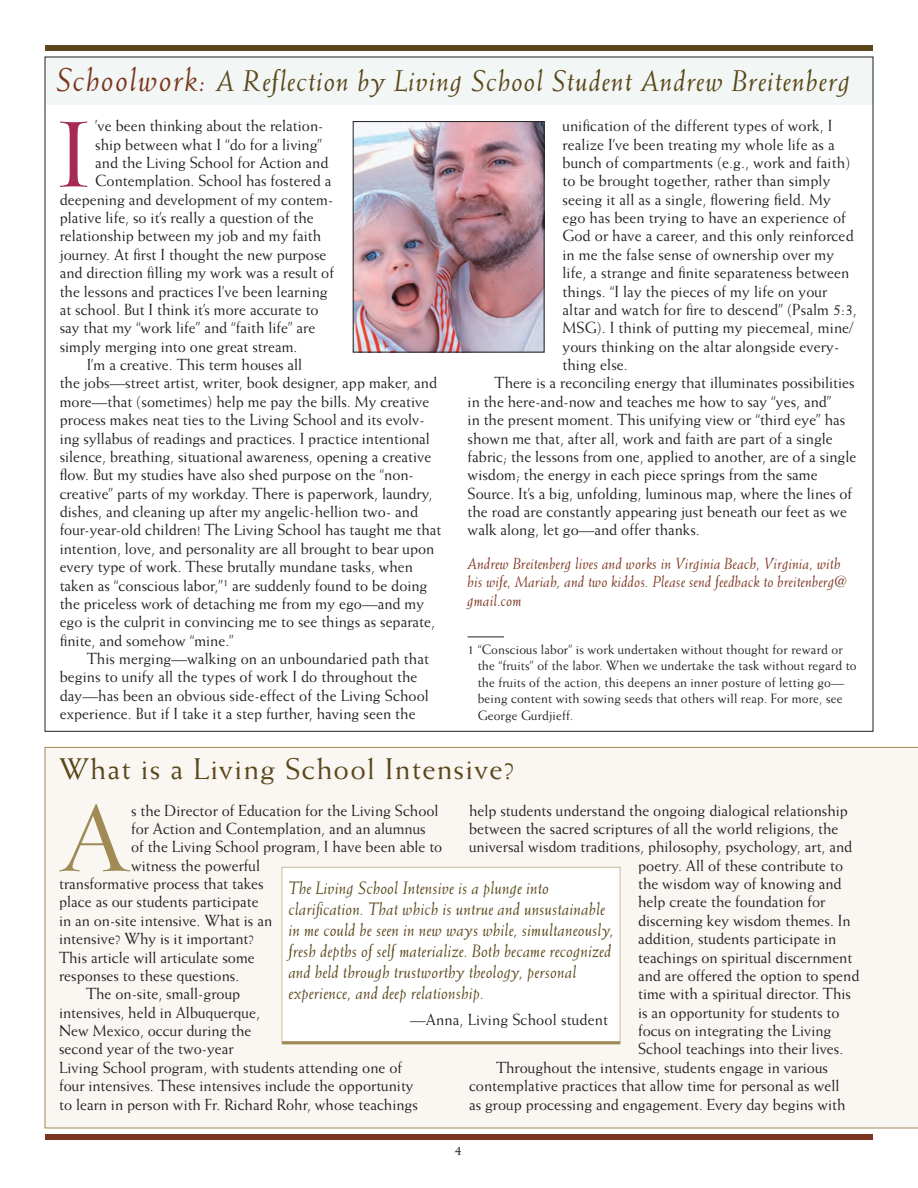
<style>
.page{position:relative;width:918px;height:1188px;background:#fff}
.page>*{position:absolute;margin:0;border:0;box-sizing:border-box;transform-origin:0 0}
.Body_Text{font:102.15px "Requiem Display";color:#a08b57}
.Drop_Cap_body_text{font:101.1px "Requiem Display";color:#a52a56}
.Heading_Text{font:italic 30px "Weiss Std";letter-spacing:.03em;color:#5a471a}
.Body_Text-2{font:30px "Weiss Std";letter-spacing:.04em;color:#5a471a}
.t1{font:italic 18px/21px "Weiss Std";letter-spacing:.01em;color:#5a471a}
.Body_Text-3{font:16.2px/18.3px "Weiss Std";color:#231f20}
.Drop_Cap_body_text-2{font:16.2px "Weiss Std";color:#231f20}
.Body_Text-4{font:italic 16.2px/18.3px "Weiss Std";letter-spacing:.01em;color:#7c351e}
.t2{font:15px "Tribunus SGOT Std";color:#231f20}
.Body_Text-5{font:13.5px/16.5px "Weiss Std";letter-spacing:.01em;color:#231f20}
.s1{font-size:33px;color:#7c351e}
</style>
<div class="page">
<div style="left:45px;top:57px;width:828px;height:48px;background:#f2f6f4"></div>
<div style="left:45px;top:747px;width:873px;height:381px;background:#faf7f3"></div>
<div style="left:45px;top:1134px;width:828px;height:6px;background:#7c351e"></div>
<div style="left:45px;top:45px;width:828px;height:6px;background:#5a471a"></div>
<img style="left:355px;top:123px;width:187px;height:227px">
<div style="left:353px;top:121px;width:191px;height:231px;border:1px solid #231f20"></div>
<div style="left:282px;top:867px;width:338px;height:175px;background:#fff;border:1px solid #c9bb9c"></div>
<hr style="left:282px;top:1041px;width:338px;height:3px;background:#a08b57">
<hr style="left:468px;top:637px;width:36px;height:1px;background:#231f20">
<p class="Heading_Text" style="left:56px;top:63px;width:796px"><span class="s1">Schoolwork:</span> A Reflection by Living School Student Andrew Breitenberg</p>
<p class="Drop_Cap_body_text" style="left:52px;top:81px;width:45px">I</p>
<p class="Drop_Cap_body_text-2" style="left:95px;top:116px;width:230px">’ve been thinking about the relation-</p>
<p class="Drop_Cap_body_text-2" style="left:95px;top:135px;width:228px">ship between what I “do for a living”</p>
<p class="Drop_Cap_body_text-2" style="left:95px;top:153px;width:235px">and the Living School for Action and</p>
<p class="Drop_Cap_body_text-2" style="left:95px;top:171px;width:238px">Contemplation. School has fostered a</p>
<p class="Drop_Cap_body_text-2" style="left:60px;top:190px;width:275px">deepening and development of my contem-</p>
<p class="Drop_Cap_body_text-2" style="left:60px;top:208px;width:256px">plative life, so it’s really a question of the</p>
<p class="Drop_Cap_body_text-2" style="left:60px;top:227px;width:263px">relationship between my job and my faith</p>
<p class="Drop_Cap_body_text-2" style="left:60px;top:245px;width:268px">journey. At first I thought the new purpose</p>
<p class="Drop_Cap_body_text-2" style="left:60px;top:263px;width:276px">and direction filling my work was a result of</p>
<p class="Drop_Cap_body_text-2" style="left:60px;top:282px;width:269px">the lessons and practices I’ve been learning</p>
<p class="Drop_Cap_body_text-2" style="left:60px;top:300px;width:261px">at school. But I think it’s more accurate to</p>
<p class="Drop_Cap_body_text-2" style="left:60px;top:318px;width:257px">say that my “work life” and “faith life” are</p>
<p class="Drop_Cap_body_text-2" style="left:60px;top:337px;width:239px">simply merging into one great stream.</p>
<p class="Body_Text-3" style="left:60px;top:355px;width:383px;text-indent:27px">I’m a creative. This term houses all<br>the jobs—street artist, writer, book designer, app maker, and more—that (sometimes) help me pay the bills. My creative process makes neat ties to the Living School and its evolv&shy;ing syllabus of readings and practices. I practice intentional silence, breathing, situational awareness, opening a creative flow. But my studies have also shed purpose on the “non&shy;creative” parts of my workday. There is paperwork, laundry, dishes, and cleaning up after my angelic-hellion two- and four-year-old children! The Living School has taught me that intention, love, and personality are all brought to bear upon every type of work. These brutally mundane tasks, when taken as “conscious labor,”<sup>1</sup> are suddenly found to be doing the priceless work of detaching me from my ego—and my ego is the culprit in convincing me to see things as separate, finite, and somehow “mine.”</p>
<p class="Body_Text-3" style="left:60px;top:649px;width:371px;text-indent:27px">This merging—walking on an unboundaried path that begins to unify all the types of work I do throughout the day—has been an obvious side-effect of the Living School experience. But if I take it a step further, having seen the</p>
<p class="Body_Text-3" style="left:562px;top:116px;width:296px">unification of the different types of work, I realize I’ve been treating my whole life as a bunch of compartments (e.g., work and faith) to be brought together, rather than simply seeing it all as a single, flowering field. My ego has been trying to have an experience of God or have a career, and this only reinforced in me the false sense of ownership over my life, a strange and finite separateness between things. “I lay the pieces of my life on your altar and watch for fire to descend” (Psalm 5:3, MSG). I think of putting my piecemeal, mine/ yours thinking on the altar alongside every&shy;thing else.</p>
<p class="Body_Text-3" style="left:468px;top:374px;width:390px;text-indent:27px">There is a reconciling energy that illuminates possibilities in the here-and-now and teaches me how to say “yes, and”<br>in the present moment. This unifying view or “third eye” has shown me that, after all, work and faith are part of a single fabric; the lessons from one, applied to another, are of a single wisdom; the energy in each piece springs from the same Source. It’s a big, unfolding, luminous map, where the lines of the road are constantly appearing just beneath our feet as we walk along, let go—and offer thanks.</p>
<p class="Body_Text-4" style="left:468px;top:554px;width:381px">Andrew Breitenberg lives and works in Virginia Beach, Virginia, with his wife, Mariah, and two kiddos. Please send feedback to breitenberg@ gmail.com</p>
<p class="Body_Text-5" style="left:478px;top:641px;width:381px;text-indent:-10px">1 “Conscious labor” is work undertaken without thought for reward or the “fruits” of the labor. When we undertake the task without regard to the fruits of the action, this deepens an inner posture of letting go— being content with sowing seeds that others will reap. For more, see George Gurdjieff.</p>
<p class="Body_Text-2" style="left:59px;top:752px;width:457px">What is a Living School Intensive?</p>
<p class="Body_Text" style="left:60px;top:765px;width:72px">A</p>
<p class="Body_Text-3" style="left:131px;top:801px;width:309px">s the Director of Education for the Living School</p>
<p class="Body_Text-3" style="left:469px;top:801px;width:380px">help students understand the ongoing dialogical relationship</p>
<p class="Body_Text-3" style="left:469px;top:819px;width:371px">between the sacred scriptures of all the world religions, the</p>
<p class="Body_Text-3" style="left:469px;top:837px;width:385px">universal wisdom traditions, philosophy, psychology, art, and</p>
<p class="Body_Text-3" style="left:638px;top:856px;width:207px">poetry. All of these contribute to</p>
<p class="Body_Text-3" style="left:638px;top:874px;width:205px">the wisdom way of knowing and</p>
<p class="Body_Text-3" style="left:638px;top:893px;width:189px">help create the foundation for</p>
<p class="Body_Text-3" style="left:638px;top:911px;width:214px">discerning key wisdom themes. In</p>
<p class="Body_Text-3" style="left:638px;top:929px;width:200px">addition, students participate in</p>
<p class="Body_Text-3" style="left:638px;top:948px;width:216px">teachings on spiritual discernment</p>
<p class="Body_Text-3" style="left:638px;top:966px;width:223px">and are offered the option to spend</p>
<p class="Body_Text-3" style="left:638px;top:984px;width:214px">time with a spiritual director. This</p>
<p class="Body_Text-3" style="left:638px;top:1003px;width:203px">is an opportunity for students to</p>
<p class="Body_Text-3" style="left:638px;top:1021px;width:195px">focus on integrating the Living</p>
<p class="Body_Text-3" style="left:638px;top:1040px;width:207px">School teachings into their lives.</p>
<p class="Body_Text-3" style="left:469px;top:1058px;width:378px;text-align:center">Throughout the intensive, students engage in various contemplative practices that allow time for personal as well as group processing and engagement. Every day begins with</p>
<p class="Body_Text-3" style="left:131px;top:819px;width:296px">for Action and Contemplation, and an alumnus</p>
<p class="Body_Text-3" style="left:131px;top:837px;width:313px">of the Living School program, I have been able to</p>
<p class="Body_Text-3" style="left:131px;top:856px;width:131px">witness the powerful</p>
<p class="Body_Text-3" style="left:59px;top:874px;width:206px">transformative process that takes</p>
<p class="Body_Text-3" style="left:59px;top:893px;width:201px">place as our students participate</p>
<p class="Body_Text-3" style="left:59px;top:911px;width:215px">in an on-site intensive. What is an</p>
<p class="Body_Text-3" style="left:59px;top:929px;width:196px">intensive? Why is it important?</p>
<p class="Body_Text-3" style="left:59px;top:948px;width:197px">This article will articulate some</p>
<p class="Body_Text-3" style="left:59px;top:966px;width:182px">responses to these questions.</p>
<p class="Body_Text-3" style="left:59px;top:984px;width:360px;text-indent:27px">The on-site, small-group<br>intensives, held in Albuquerque,<br>New Mexico, occur during the<br>second year of the two-year<br>Living School program, with students attending one of four intensives. These intensives include the opportunity to learn in person with Fr. Richard Rohr, whose teachings</p>
<p class="t1" style="left:289px;top:877px;width:327px">The Living School Intensive is a plunge into clarification. That which is untrue and unsustainable in me could be seen in new ways while, simultaneously, fresh depths of self materialize. Both became recognized and held through trustworthy theology, personal experience, and deep relationship.</p>
<p class="Body_Text-3" style="left:410px;top:1010px;width:200px">—Anna, Living School student</p>
<p class="t2" style="left:454px;top:1141px;width:9px">4</p>
</div>
